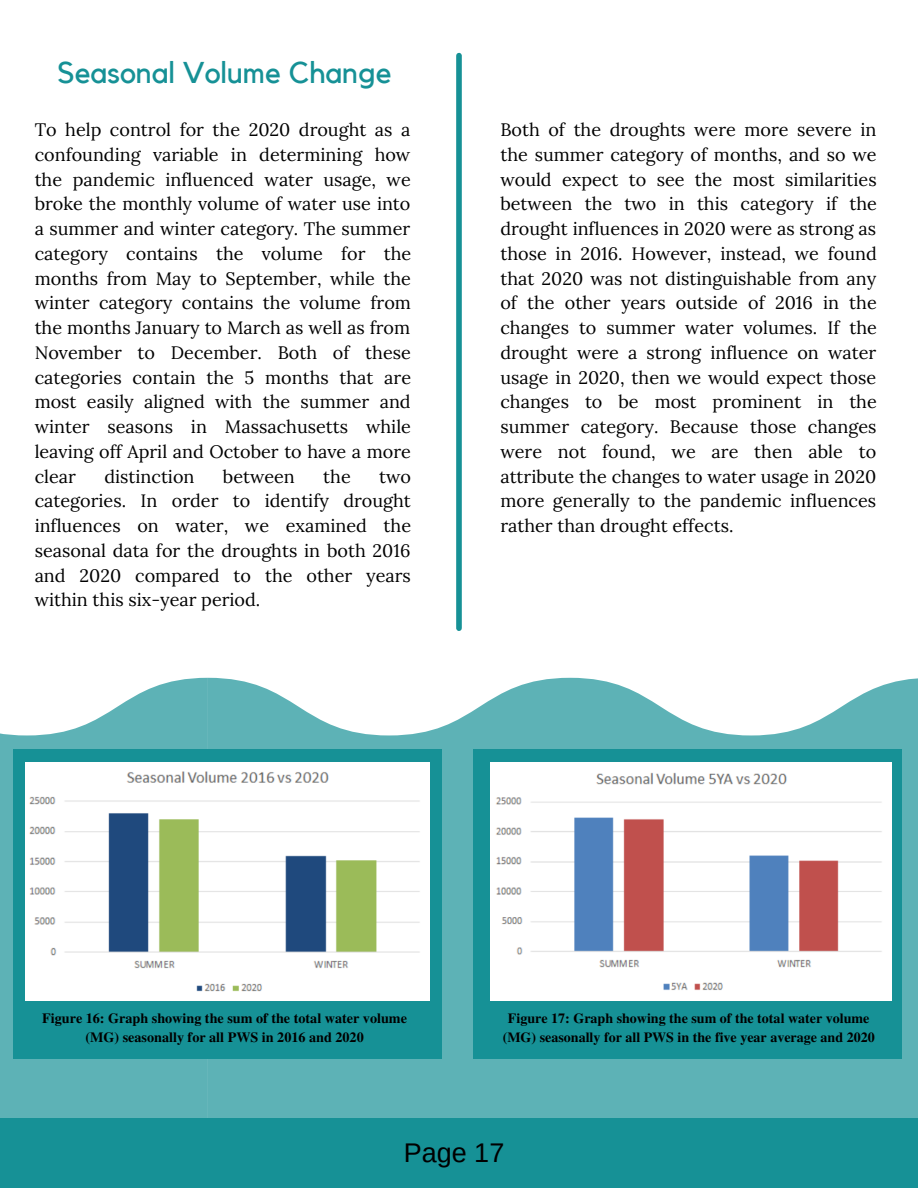
<style>
.page{position:relative;width:918px;height:1188px;background:#fff}
.page>*{position:absolute;margin:0;border:0;box-sizing:border-box;transform-origin:0 0}
.t1{font:30px "Kollektif";color:#169196}
.t2{font:27px "Arimo";color:#000}
.t3{font:18px/24.8px "Lora";color:#000;text-align:justify}
.t4{font:700 14.1px/19px "Te X Gyre Termes";color:#000;text-align:center}
</style>
<div class="page">
<svg style="left:0;top:678px;width:208px;height:441px;fill:#5db2b6"></svg>
<svg style="left:208px;top:678px;width:710px;height:441px;fill:#5db2b6"></svg>
<div style="left:0;top:1119px;width:918px;height:69px;background:#169196"></div>
<div style="left:13px;top:749px;width:429px;height:310px;background:#169196"></div>
<div style="left:456px;top:56px;width:6px;height:572px;background:#169196"></div>
<div style="left:473px;top:749px;width:429px;height:310px;background:#169196"></div>
<img style="left:491px;top:762px;width:400px;height:239px">
<img style="left:26px;top:762px;width:403px;height:239px">
<h1 class="t1" style="left:57px;top:59px;width:336px">Seasonal Volume Change</h1>
<p class="t3" style="left:35px;top:117px;width:378px">To help control for the 2020 drought as a confounding variable in determining how the pandemic influenced water usage, we broke the monthly volume of water use into a summer and winter category. The summer category contains the volume for the months from May to September, while the winter category contains the volume from the months January to March as well as from November to December. Both of these categories contain the 5 months that are most easily aligned with the summer and winter seasons in Massachusetts while leaving off April and October to have a more clear</p>
<p class="t3" style="left:104px;top:464px;width:92px">distinction</p>
<p class="t3" style="left:223px;top:464px;width:74px">between</p>
<p class="t3" style="left:323px;top:464px;width:29px">the</p>
<p class="t3" style="left:35px;top:464px;width:378px;text-indent:344px">two categories. In order to identify drought influences on water, we examined the seasonal data for the droughts in both 2016 and 2020 compared to the other years within this six-year period.</p>
<p class="t3" style="left:500px;top:117px;width:378px">Both of the droughts were more severe in the summer category of months, and so we would expect to see the most similarities between the two in this category if the drought influences in 2020 were as strong as those in 2016. However, instead, we found that 2020 was not distinguishable from any of the other years outside of 2016 in the changes to summer water volumes. If the drought were a strong influence on water usage in 2020, then we would expect those changes to be most prominent in the summer category. Because those changes were not found, we are then able to attribute the changes to water usage in 2020 more generally to the pandemic influences rather than drought effects.</p>
<p class="t4" style="left:42px;top:1008px;width:366px">Figure 16: Graph showing the sum of the total water volume (MG) seasonally for all PWS in 2016 and 2020</p>
<p class="t4" style="left:503px;top:1008px;width:374px">Figure 17: Graph showing the sum of the total water volume (MG) seasonally for all PWS in the five year average and 2020</p>
<h2 class="t2" style="left:404px;top:1137px;width:102px">Page 17</h2>
</div>
